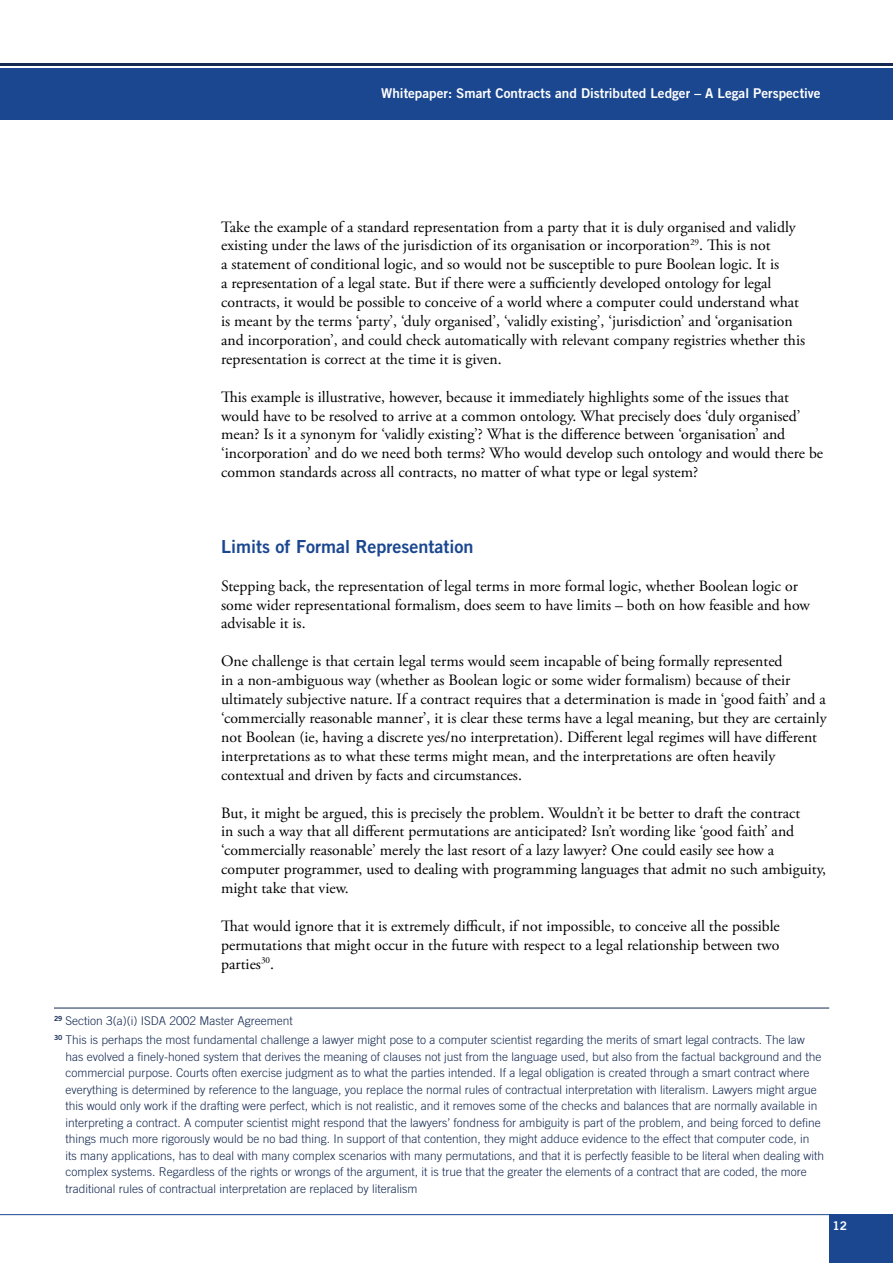
<style>
.page{position:relative;width:893px;height:1263px;background:#fff}
.page>*{position:absolute;margin:0;border:0;box-sizing:border-box;transform-origin:0 0}
.t1{font:18px "Trade Gothic LT Std Bd 2";color:#1a4790}
.t2{font:15.75px/18.9px "Adobe Garamond Pro";color:#000}
.t3{font:13.5px "Trade Gothic LT Std Bd 2";color:#fff}
.t4{font:300 12px/16.5px "Trade Gothic LT Std";color:#152a52}
.t5{font:12px "Trade Gothic Bold Two";color:#fff}
</style>
<div class="page">
<div style="left:0;top:68px;width:893px;height:51px;background:#1a4790"></div>
<hr style="left:0;top:64px;width:893px;height:2px;background:#152a52">
<div style="left:829px;top:1214px;width:64px;height:49px;background:#1a4790"></div>
<hr style="left:0;top:1214px;width:829px;height:1px;background:#1a4790">
<hr style="left:54px;top:1008px;width:775px;height:1px;background:#152a52">
<p class="t3" style="left:381px;top:85px;width:441px">Whitepaper: Smart Contracts and Distributed Ledger – A Legal Perspective</p>
<p class="t2" style="left:221px;top:218px;width:586px">Take the example of a standard representation from a party that it is duly organised and validly existing under the laws of the jurisdiction of its organisation or incorporation<sup>29</sup>. This is not<br>a statement of conditional logic, and so would not be susceptible to pure Boolean logic. It is<br>a representation of a legal state. But if there were a sufficiently developed ontology for legal contracts, it would be possible to conceive of a world where a computer could understand what is meant by the terms ‘party’, ‘duly organised’, ‘validly existing’, ‘jurisdiction’ and ‘organisation and incorporation’, and could check automatically with relevant company registries whether this representation is correct at the time it is given.</p>
<p class="t2" style="left:221px;top:388px;width:603px">This example is illustrative, however, because it immediately highlights some of the issues that would have to be resolved to arrive at a common ontology. What precisely does ‘duly organised’ mean? Is it a synonym for ‘validly existing’? What is the difference between ‘organisation’ and ‘incorporation’ and do we need both terms? Who would develop such ontology and would there be common standards across all contracts, no matter of what type or legal system?</p>
<p class="t1" style="left:221px;top:535px;width:254px">Limits of Formal Representation</p>
<p class="t2" style="left:221px;top:577px;width:590px">Stepping back, the representation of legal terms in more formal logic, whether Boolean logic or some wider representational formalism, does seem to have limits – both on how feasible and how advisable it is.</p>
<p class="t2" style="left:221px;top:652px;width:607px">One challenge is that certain legal terms would seem incapable of being formally represented<br>in a non-ambiguous way (whether as Boolean logic or some wider formalism) because of their ultimately subjective nature. If a contract requires that a determination is made in ‘good faith’ and a ‘commercially reasonable manner’, it is clear these terms have a legal meaning, but they are certainly not Boolean (ie, having a discrete yes/no interpretation). Different legal regimes will have different interpretations as to what these terms might mean, and the interpretations are often heavily contextual and driven by facts and circumstances.</p>
<p class="t2" style="left:221px;top:804px;width:607px">But, it might be argued, this is precisely the problem. Wouldn’t it be better to draft the contract<br>in such a way that all different permutations are anticipated? Isn’t wording like ‘good faith’ and ‘commercially reasonable’ merely the last resort of a lazy lawyer? One could easily see how a computer programmer, used to dealing with programming languages that admit no such ambiguity, might take that view.</p>
<p class="t2" style="left:221px;top:917px;width:560px;text-align:justify">That would ignore that it is extremely difficult, if not impossible, to conceive all the possible permutations that might occur in the future with respect to a legal relationship between two parties<sup>30</sup>.</p>
<p class="t4" style="left:54px;top:1011px;width:752px;line-height:18.9px"><sup>29</sup> Section 3(a)(i) ISDA 2002 Master Agreement<br><sup>30</sup> This is perhaps the most fundamental challenge a lawyer might pose to a computer scientist regarding the merits of smart legal contracts. The law</p>
<p class="t4" style="left:65px;top:1048px;width:760px">has evolved a finely-honed system that derives the meaning of clauses not just from the language used, but also from the factual background and the commercial purpose. Courts often exercise judgment as to what the parties intended. If a legal obligation is created through a smart contract where everything is determined by reference to the language, you replace the normal rules of contractual interpretation with literalism. Lawyers might argue this would only work if the drafting were perfect, which is not realistic, and it removes some of the checks and balances that are normally available in interpreting a contract. A computer scientist might respond that the lawyers’ fondness for ambiguity is part of the problem, and being forced to define things much more rigorously would be no bad thing. In support of that contention, they might adduce evidence to the effect that computer code, in<br>its many applications, has to deal with many complex scenarios with many permutations, and that it is perfectly feasible to be literal when dealing with complex systems. Regardless of the rights or wrongs of the argument, it is true that the greater the elements of a contract that are coded, the more traditional rules of contractual interpretation are replaced by literalism</p>
<p class="t5" style="left:833px;top:1219px;width:16px">12</p>
</div>
